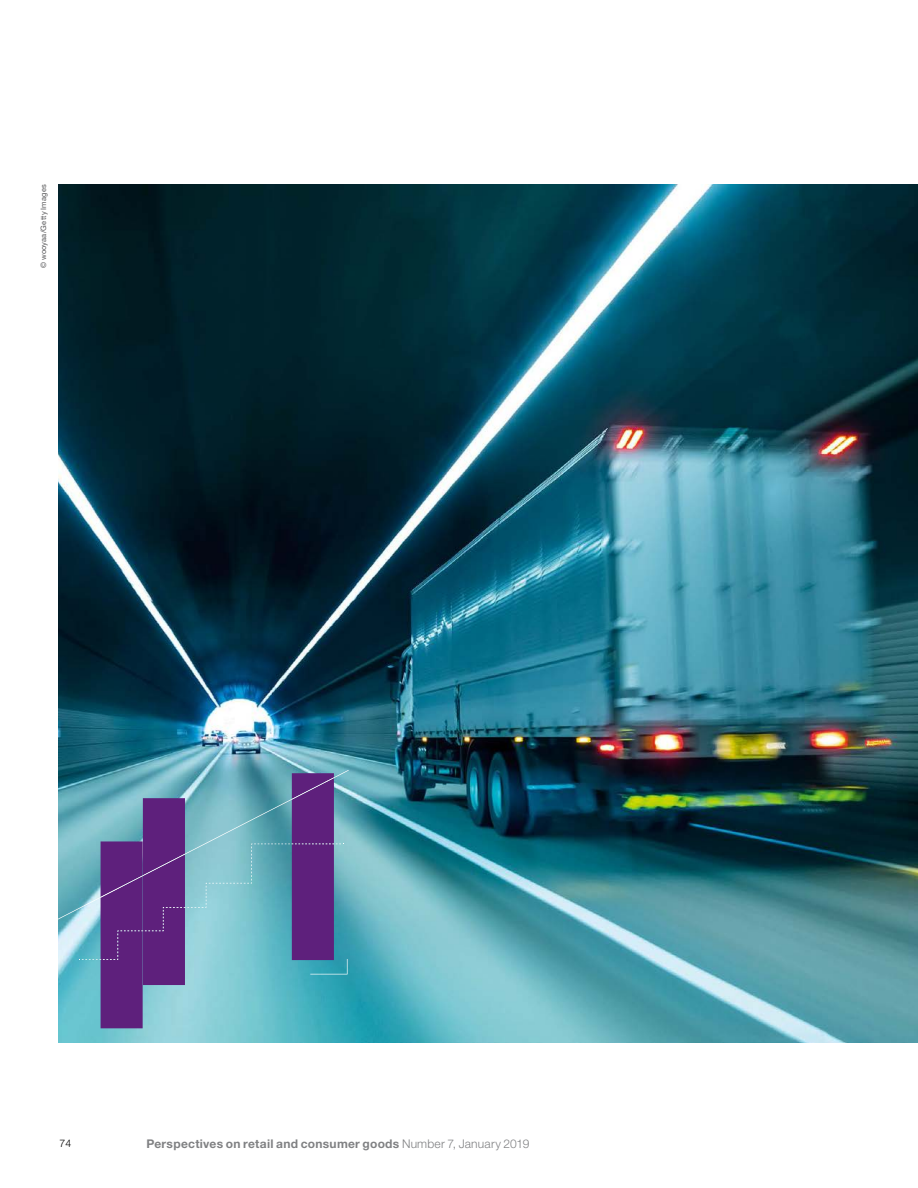
<style>
.page{position:relative;width:918px;height:1188px;background:#fff}
.page>*{position:absolute;margin:0;border:0;box-sizing:border-box;transform-origin:0 0}
.t1{font:700 12px "Helvetica Neue LT Std";letter-spacing:.025em;color:#808183}
.t2{font:300 10.5px "Helvetica Neue LT Std";color:#000}
.t3{font:7.5px "Helvetica Neue LT Std";letter-spacing:.025em;color:#58585a}
.s1{font-weight:300}
</style>
<div class="page">
<img style="left:58px;top:184px;width:860px;height:858px">
<svg style="left:58px;top:770px;width:291px;height:153px;background:#62a9b6"></svg>
<svg style="left:79px;top:773px;width:269px;height:255px;background:#6a86ad"></svg>
<p class="t3" style="left:39px;top:268px;width:85px;rotate:-90deg">© wooyaa/Getty Images</p>
<p class="t2" style="left:60px;top:1137px;width:13px">74</p>
<p class="t1" style="left:146px;top:1136px;width:385px">Perspectives on retail and consumer goods <span class="s1">Number 7, January 2019</span></p>
</div>
